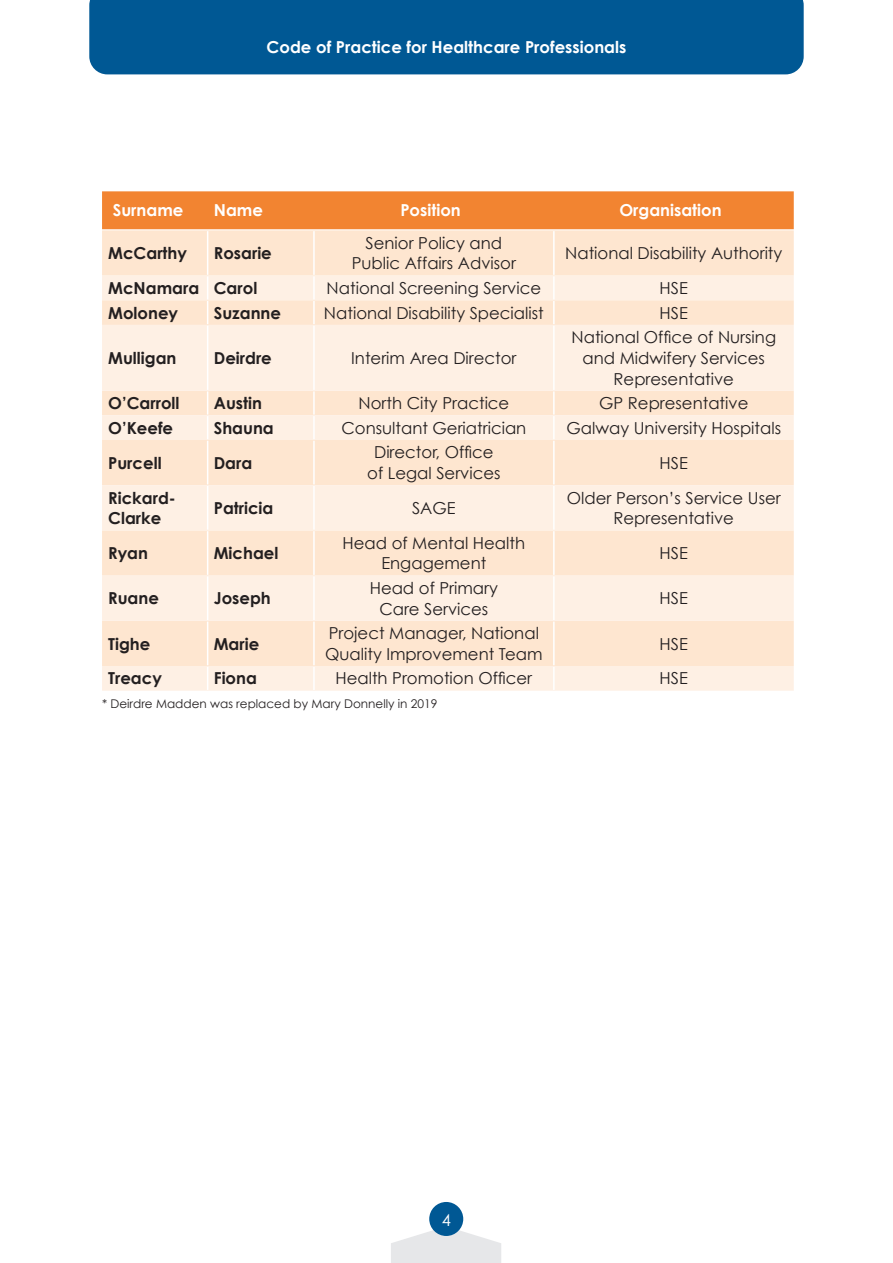
<style>
.page{position:relative;width:893px;height:1263px;background:#fff}
.page>*{position:absolute;margin:0;border:0;box-sizing:border-box;transform-origin:0 0}
.t1{font:16.5px/20.5px "Century Gothic";color:#231f20;text-align:center}
.t2{font:700 16.5px/20.5px "Century Gothic";color:#231f20}
.t3{font:700 16.5px "Century Gothic";color:#fff}
.t4{font:16.5px "Century Gothic";color:#fff}
.t5{font:12px "Century Gothic";color:#231f20}
</style>
<div class="page">
<div style="left:89px;top:0;width:715px;height:74px;background:#005894"></div>
<svg style="left:391px;top:1226px;width:110px;height:37px"></svg>
<div style="left:429px;top:1202px;width:34px;height:34px;background:#005894;border-radius:50%"></div>
<div style="left:102px;top:230px;width:692px;height:46px;background:#fee6d0"></div>
<svg style="left:102px;top:276px;width:692px;height:415px;background:#feebdb"></svg>
<hr style="left:207px;top:231px;width:1px;height:44px;background:#fff">
<hr style="left:313px;top:231px;width:2px;height:44px;background:#fff">
<hr style="left:553px;top:231px;width:2px;height:44px;background:#fff">
<hr style="left:313px;top:276px;width:2px;height:23px;background:#fff">
<hr style="left:553px;top:276px;width:2px;height:23px;background:#fff">
<svg style="left:207px;top:276px;width:1px;height:48px"></svg>
<hr style="left:313px;top:301px;width:2px;height:23px;background:#fff">
<hr style="left:553px;top:301px;width:2px;height:23px;background:#fff">
<hr style="left:207px;top:326px;width:1px;height:64px;background:#fff">
<hr style="left:313px;top:326px;width:2px;height:64px;background:#fff">
<hr style="left:553px;top:326px;width:2px;height:64px;background:#fff">
<hr style="left:313px;top:391px;width:2px;height:24px;background:#fff">
<hr style="left:553px;top:391px;width:2px;height:24px;background:#fff">
<svg style="left:207px;top:391px;width:1px;height:48px"></svg>
<hr style="left:313px;top:416px;width:2px;height:23px;background:#fff">
<hr style="left:553px;top:416px;width:2px;height:23px;background:#fff">
<hr style="left:207px;top:441px;width:1px;height:43px;background:#fff">
<hr style="left:313px;top:441px;width:2px;height:43px;background:#fff">
<hr style="left:553px;top:441px;width:2px;height:43px;background:#fff">
<hr style="left:207px;top:486px;width:1px;height:44px;background:#fff">
<hr style="left:313px;top:486px;width:2px;height:44px;background:#fff">
<hr style="left:553px;top:486px;width:2px;height:44px;background:#fff">
<hr style="left:207px;top:531px;width:1px;height:44px;background:#fff">
<hr style="left:313px;top:531px;width:2px;height:44px;background:#fff">
<hr style="left:553px;top:531px;width:2px;height:44px;background:#fff">
<hr style="left:207px;top:576px;width:1px;height:44px;background:#fff">
<hr style="left:313px;top:576px;width:2px;height:44px;background:#fff">
<hr style="left:553px;top:576px;width:2px;height:44px;background:#fff">
<hr style="left:207px;top:622px;width:1px;height:43px;background:#fff">
<hr style="left:313px;top:622px;width:2px;height:43px;background:#fff">
<hr style="left:553px;top:622px;width:2px;height:43px;background:#fff">
<svg style="left:207px;top:667px;width:1px;height:23px"></svg>
<hr style="left:313px;top:667px;width:2px;height:23px;background:#fff">
<hr style="left:553px;top:667px;width:2px;height:23px;background:#fff">
<div style="left:102px;top:191px;width:692px;height:38px;background:#f28431"></div>
<p class="t3" style="left:267px;top:37px;width:361px">Code of Practice for Healthcare Professionals</p>
<p class="t3" style="left:113px;top:200px;width:72px">Surname</p>
<p class="t3" style="left:214px;top:200px;width:51px">Name</p>
<p class="t3" style="left:400px;top:200px;width:62px">Position</p>
<p class="t3" style="left:619px;top:200px;width:104px">Organisation</p>
<p class="t2" style="left:108px;top:243px;width:80px">McCarthy</p>
<p class="t2" style="left:214px;top:243px;width:60px">Rosarie</p>
<p class="t1" style="left:352px;top:232px;width:166px">Senior Policy and<br>Public Affairs Advisor</p>
<p class="t1" style="left:565px;top:243px;width:219px">National Disability Authority</p>
<p class="t2" style="left:108px;top:277px;width:151px">McNamara Carol</p>
<p class="t1" style="left:327px;top:278px;width:216px">National Screening Service</p>
<p class="t1" style="left:660px;top:278px;width:30px">HSE</p>
<p class="t2" style="left:108px;top:302px;width:71px">Moloney</p>
<p class="t2" style="left:214px;top:302px;width:69px">Suzanne</p>
<p class="t1" style="left:324px;top:302px;width:221px">National Disability Specialist</p>
<p class="t1" style="left:660px;top:302px;width:30px">HSE</p>
<p class="t2" style="left:108px;top:347px;width:70px">Mulligan</p>
<p class="t2" style="left:214px;top:347px;width:60px">Deirdre</p>
<p class="t1" style="left:351px;top:347px;width:167px">Interim Area Director</p>
<p class="t1" style="left:571px;top:327px;width:206px">National Office of Nursing and Midwifery Services<br>Representative</p>
<p class="t2" style="left:108px;top:392px;width:73px">O’Carroll</p>
<p class="t2" style="left:214px;top:392px;width:50px">Austin</p>
<p class="t1" style="left:358px;top:393px;width:152px">North City Practice</p>
<p class="t1" style="left:599px;top:393px;width:151px">GP Representative</p>
<p class="t2" style="left:108px;top:417px;width:67px">O’Keefe</p>
<p class="t2" style="left:214px;top:417px;width:62px">Shauna</p>
<p class="t1" style="left:341px;top:417px;width:186px">Consultant Geriatrician</p>
<p class="t1" style="left:566px;top:417px;width:216px">Galway University Hospitals</p>
<p class="t2" style="left:108px;top:452px;width:55px">Purcell</p>
<p class="t2" style="left:214px;top:452px;width:40px">Dara</p>
<p class="t1" style="left:367px;top:442px;width:135px">Director, Office of Legal Services</p>
<p class="t1" style="left:660px;top:452px;width:30px">HSE</p>
<p class="t2" style="left:108px;top:487px;width:69px">Rickard-<br>Clarke</p>
<p class="t2" style="left:214px;top:497px;width:61px">Patricia</p>
<p class="t1" style="left:412px;top:497px;width:45px">SAGE</p>
<p class="t1" style="left:567px;top:487px;width:215px">Older Person’s Service User<br>Representative</p>
<p class="t2" style="left:108px;top:542px;width:41px">Ryan</p>
<p class="t2" style="left:214px;top:542px;width:66px">Michael</p>
<p class="t1" style="left:343px;top:532px;width:184px">Head of Mental Health<br>Engagement</p>
<p class="t1" style="left:660px;top:543px;width:30px">HSE</p>
<p class="t2" style="left:108px;top:588px;width:52px">Ruane</p>
<p class="t2" style="left:214px;top:588px;width:59px">Joseph</p>
<p class="t1" style="left:370px;top:578px;width:130px">Head of Primary<br>Care Services</p>
<p class="t1" style="left:660px;top:588px;width:30px">HSE</p>
<p class="t2" style="left:108px;top:633px;width:44px">Tighe</p>
<p class="t2" style="left:214px;top:633px;width:47px">Marie</p>
<p class="t1" style="left:325px;top:623px;width:219px;text-align:left">Project Manager, National<br>Quality Improvement Team</p>
<p class="t1" style="left:660px;top:633px;width:30px">HSE</p>
<p class="t2" style="left:108px;top:668px;width:55px">Treacy</p>
<p class="t2" style="left:214px;top:668px;width:45px">Fiona</p>
<p class="t1" style="left:335px;top:668px;width:198px">Health Promotion Officer</p>
<p class="t1" style="left:660px;top:668px;width:30px">HSE</p>
<p class="t5" style="left:102px;top:696px;width:337px">* Deirdre Madden was replaced by Mary Donnelly in 2019</p>
<p class="t4" style="left:442px;top:1209px;width:11px">4</p>
</div>
